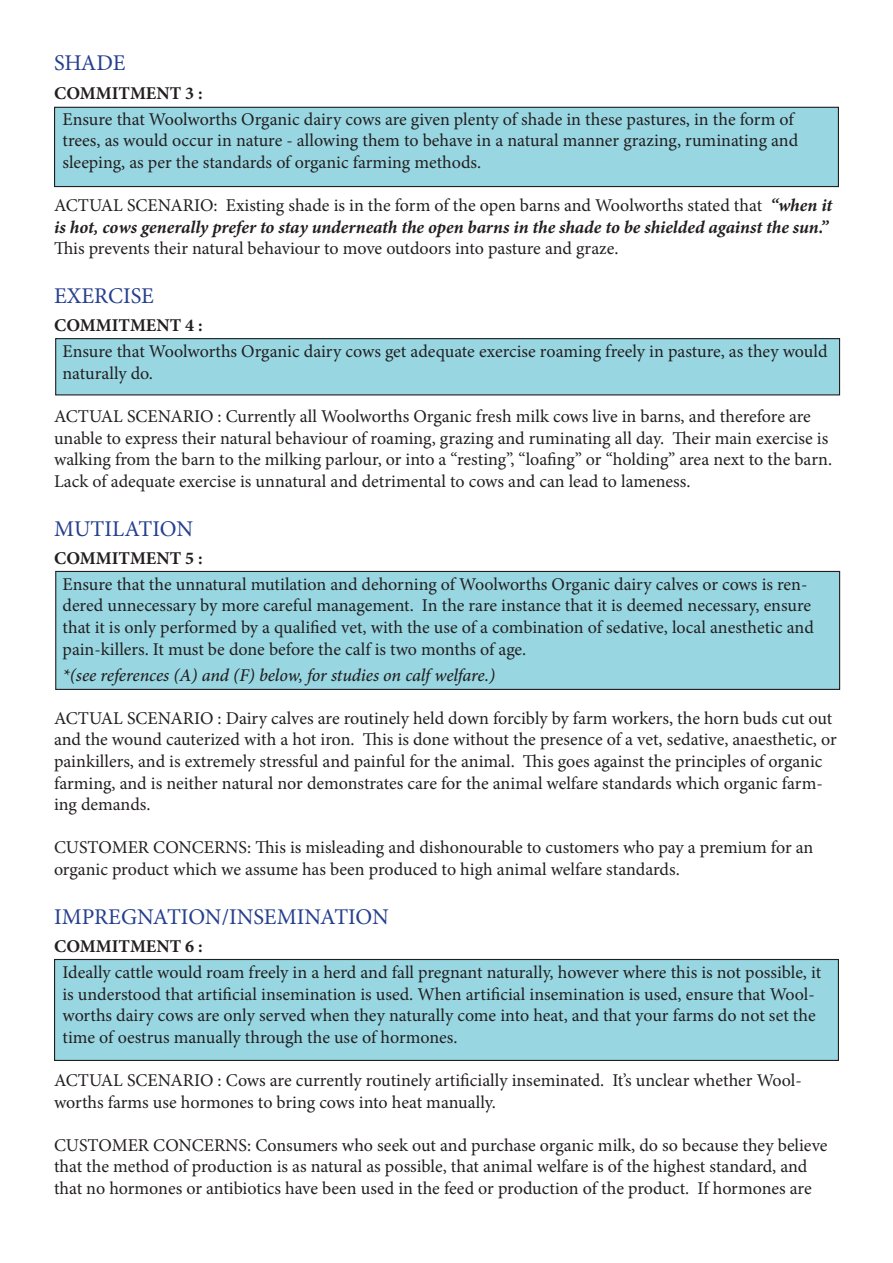
<style>
.page{position:relative;width:893px;height:1263px;background:#fff}
.page>*{position:absolute;margin:0;border:0;box-sizing:border-box;transform-origin:0 0}
.Subhead{font:22.5px "Minion Pro";color:#253f8e}
.bodytext{font:18px/21.6px "Minion Pro";letter-spacing:-.005em;color:#231f20}
.commitment{font:18px/21.6px "Minion Pro";color:#231f20}
.bodytext-2{font:italic 700 18px/21.6px "Minion Pro";letter-spacing:-.005em;color:#231f20}
.commitment-2{font:italic 500 18px "Minion Pro";letter-spacing:-.01em;color:#231f20}
.commitHead{font:700 18px "Minion Pro";color:#231f20}
.s1{font-weight:400;font-style:normal}
</style>
<div class="page">
<div style="left:56px;top:339px;width:783px;height:56px;background:#98d7e2"></div>
<div style="left:55px;top:338px;width:785px;height:57px;border:1px solid #231f20"></div>
<div style="left:55px;top:107px;width:783px;height:80px;background:#98d7e2"></div>
<div style="left:54px;top:107px;width:785px;height:80px;border:1px solid #231f20"></div>
<div style="left:56px;top:571px;width:784px;height:118px;background:#98d7e2"></div>
<div style="left:55px;top:571px;width:785px;height:119px;border:1px solid #231f20"></div>
<div style="left:55px;top:959px;width:783px;height:101px;background:#98d7e2"></div>
<div style="left:54px;top:959px;width:785px;height:102px;border:1px solid #231f20"></div>
<p class="Subhead" style="left:54px;top:48px;width:73px">SHADE</p>
<p class="commitHead" style="left:54px;top:80px;width:150px">COMMITMENT 3 :</p>
<p class="commitment" style="left:63px;top:108px;width:737px">Ensure that Woolworths Organic dairy cows are given plenty of shade in these pastures, in the form of trees, as would occur in nature - allowing them to behave in a natural manner grazing, ruminating and sleeping, as per the standards of organic farming methods.</p>
<p class="bodytext-2" style="left:54px;top:194px;width:780px"><span class="s1">ACTUAL SCENARIO: Existing shade is in the form of the open barns and Woolworths stated that</span> “when it is hot, cows generally prefer to stay underneath the open barns in the shade to be shielded against the sun.”</p>
<p class="bodytext" style="left:54px;top:238px;width:566px">This prevents their natural behaviour to move outdoors into pasture and graze.</p>
<p class="Subhead" style="left:54px;top:281px;width:101px">EXERCISE</p>
<p class="commitHead" style="left:54px;top:313px;width:150px">COMMITMENT 4 :</p>
<p class="commitment" style="left:63px;top:341px;width:767px">Ensure that Woolworths Organic dairy cows get adequate exercise roaming freely in pasture, as they would naturally do.</p>
<p class="bodytext" style="left:54px;top:406px;width:780px">ACTUAL SCENARIO : Currently all Woolworths Organic fresh milk cows live in barns, and therefore are unable to express their natural behaviour of roaming, grazing and ruminating all day. Their main exercise is walking from the barn to the milking parlour, or into a “resting”, “loafing” or “holding” area next to the barn.<br>Lack of adequate exercise is unnatural and detrimental to cows and can lead to lameness.</p>
<p class="Subhead" style="left:54px;top:513px;width:141px">MUTILATION</p>
<p class="commitHead" style="left:54px;top:546px;width:150px">COMMITMENT 5 :</p>
<p class="commitment" style="left:63px;top:573px;width:753px">Ensure that the unnatural mutilation and dehorning of Woolworths Organic dairy calves or cows is ren&shy;dered unnecessary by more careful management. In the rare instance that it is deemed necessary, ensure that it is only performed by a qualified vet, with the use of a combination of sedative, local anesthetic and pain-killers. It must be done before the calf is two months of age.</p>
<p class="commitment-2" style="left:63px;top:662px;width:434px">*(see references (A) and (F) below, for studies on calf welfare.)</p>
<p class="bodytext" style="left:54px;top:707px;width:784px">ACTUAL SCENARIO : Dairy calves are routinely held down forcibly by farm workers, the horn buds cut out and the wound cauterized with a hot iron. This is done without the presence of a vet, sedative, anaesthetic, or painkillers, and is extremely stressful and painful for the animal. This goes against the principles of organic farming, and is neither natural nor demonstrates care for the animal welfare standards which organic farm&shy;ing demands.</p>
<p class="bodytext" style="left:54px;top:837px;width:761px">CUSTOMER CONCERNS: This is misleading and dishonourable to customers who pay a premium for an organic product which we assume has been produced to high animal welfare standards.</p>
<p class="Subhead" style="left:54px;top:901px;width:336px">IMPREGNATION/INSEMINATION</p>
<p class="commitHead" style="left:54px;top:934px;width:150px">COMMITMENT 6 :</p>
<p class="commitment" style="left:63px;top:961px;width:760px">Ideally cattle would roam freely in a herd and fall pregnant naturally, however where this is not possible, it is understood that artificial insemination is used. When artificial insemination is used, ensure that Wool&shy;worths dairy cows are only served when they naturally come into heat, and that your farms do not set the time of oestrus manually through the use of hormones.</p>
<p class="bodytext" style="left:54px;top:1069px;width:749px">ACTUAL SCENARIO : Cows are currently routinely artificially inseminated. It’s unclear whether Wool&shy;worths farms use hormones to bring cows into heat manually.</p>
<p class="bodytext" style="left:54px;top:1134px;width:775px">CUSTOMER CONCERNS: Consumers who seek out and purchase organic milk, do so because they believe that the method of production is as natural as possible, that animal welfare is of the highest standard, and that no hormones or antibiotics have been used in the feed or production of the product. If hormones are</p>
</div>
